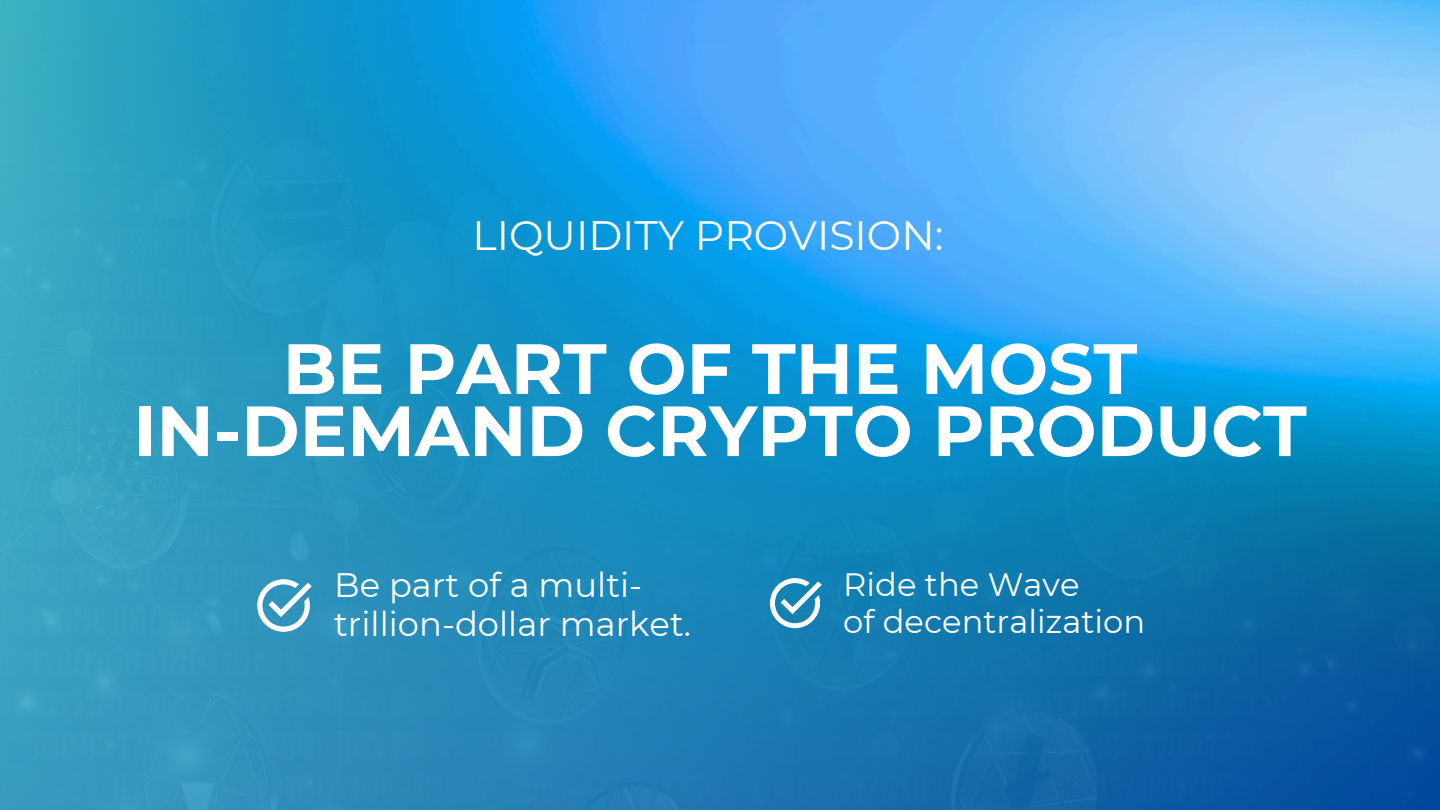
<style>
.page{position:relative;width:1440px;height:810px;background:#fff}
.page>*{position:absolute;margin:0;border:0;box-sizing:border-box;transform-origin:0 0}
.t1{font:700 70.9px/62.2px "Montserrat";color:#fff;text-align:center}
.t2{font:41px "Montserrat";color:#fff}
.t3{font:33.9px/38.7px "Montserrat";color:#fff}
.t4{font:32.2px "Montserrat";color:#fff}
</style>
<div class="page">
<img style="left:0;top:0;width:1440px;height:810px">
<svg style="left:770px;top:578px;width:52px;height:50px"></svg>
<svg style="left:257px;top:579px;width:55px;height:53px"></svg>
<p class="t2" style="left:473px;top:210px;width:472px">LIQUIDITY PROVISION:</p>
<p class="t1" style="left:133px;top:337px;width:1175px">BE PART OF THE MOST<br>IN-DEMAND CRYPTO PRODUCT</p>
<h1 class="t3" style="left:334px;top:566px;width:358px">Be part of a multi&shy;trillion-dollar market.</h1>
<p class="t4" style="left:843px;top:565px;width:238px">Ride the Wave</p>
<h2 class="t4" style="left:843px;top:602px;width:304px">of decentralization</h2>
</div>
